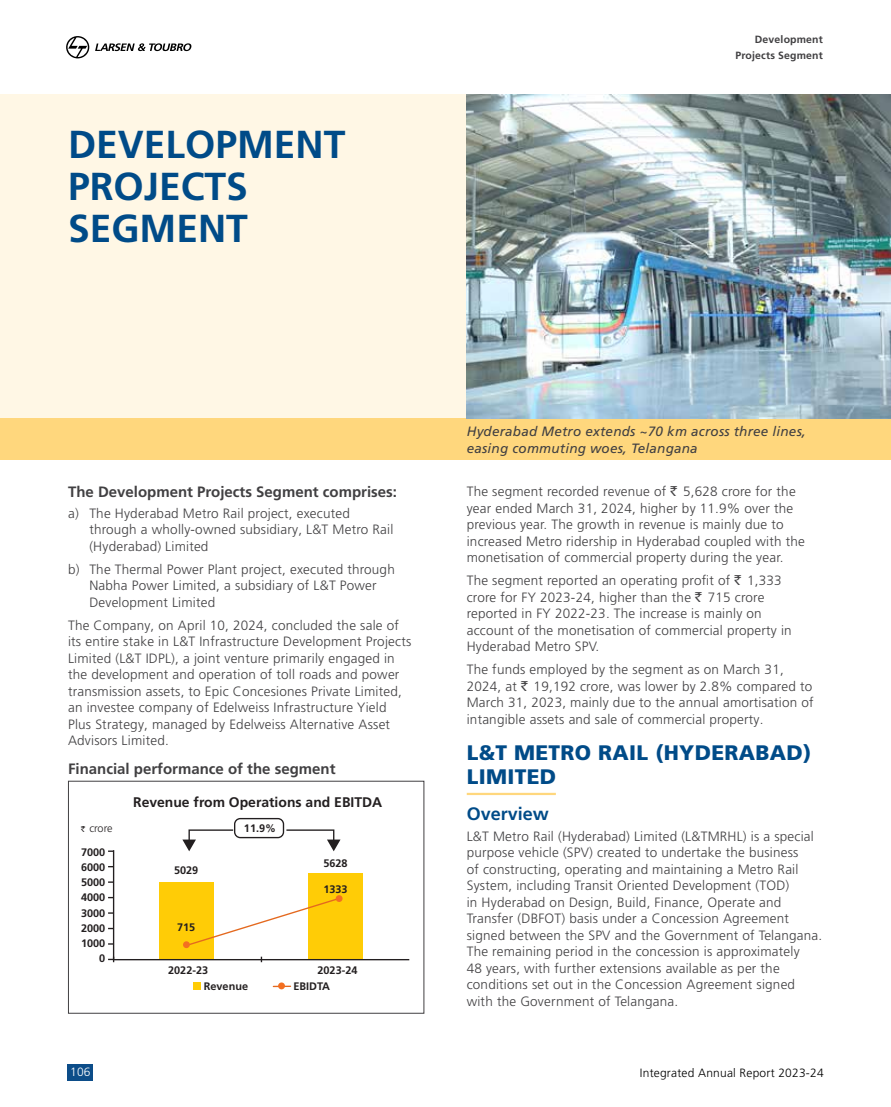
<style>
.page{position:relative;width:891px;height:1107px;background:#fff}
.page>*{position:absolute;margin:0;border:0;box-sizing:border-box;transform-origin:0 0}
.t1{font:700 39px/42px "Frutiger LT Pro";color:#004b88}
.t2{font:900 21px/24px "Frutiger LT Pro";letter-spacing:.015em;color:#004b88}
.t3{font:700 18px "Frutiger LT Pro";color:#004b88}
.t4{font:700 15px "Frutiger LT Pro";color:#414042}
.t5{font:700 13.95px "Frutiger LT Pro";color:#231f20}
.t6{font:300 13.5px/16.5px "Frutiger LT Pro";letter-spacing:.015em;color:#414042}
.t7{font:italic 13.5px/16.5px "Frutiger LT Pro";letter-spacing:.015em;color:#414042}
.t8{font:300 12px "Frutiger LT Pro";letter-spacing:.015em;color:#000}
.t9{font:300 12px "Frutiger LT Pro";color:#fff}
.t10{font:700 10.95px/15.3px "Frutiger LT Pro";color:#231f20}
.t11{font:300 10.95px "Frutiger LT Pro";letter-spacing:-.01em;color:#231f20}
.t12{font:700 10.5px/16.5px "Frutiger LT Pro";letter-spacing:.015em;color:#414042;text-align:right}
</style>
<div class="page">
<div style="left:0;top:419px;width:891px;height:41px;background:#ffd77d"></div>
<svg style="left:66px;top:36px;width:23px;height:22px"></svg>
<svg style="left:95px;top:43px;width:96px;height:8px"></svg>
<div style="left:68px;top:1064px;width:25px;height:16px;background:#0c4d89"></div>
<div style="left:0;top:94px;width:467px;height:325px;background:#fff7e5"></div>
<div style="left:234px;top:818px;width:50px;height:20px;border:1px solid #231f20;border-radius:6px"></div>
<div style="left:193px;top:982px;width:7px;height:8px;background:#ffcc06"></div>
<svg style="left:108px;top:829px;width:302px;height:133px"></svg>
<div style="left:183px;top:941px;width:7px;height:7px;background:#f36f21;border-radius:3px"></div>
<div style="left:335px;top:895px;width:8px;height:7px;background:#f36f21;border-radius:3px"></div>
<div style="left:278px;top:982px;width:7px;height:7px;background:#f36f21;border-radius:50%"></div>
<div style="left:68px;top:781px;width:356px;height:233px;border:1px solid #414042"></div>
<hr style="left:467px;top:793px;width:89px;height:2px;background:#ffd77d">
<img style="left:467px;top:94px;width:424px;height:325px">
<h1 class="t1" style="left:68px;top:123px;width:279px">DEVELOPMENT<br>PROJECTS<br>SEGMENT</h1>
<p class="t12" style="left:736px;top:31px;width:89px">Development<br>Projects Segment</p>
<p class="t4" style="left:68px;top:483px;width:330px">The Development Projects Segment comprises:</p>
<p class="t6" style="left:89px;top:505px;width:306px;text-indent:-21px">a) The Hyderabad Metro Rail project, executed through a wholly-owned subsidiary, L&amp;T Metro Rail (Hyderabad) Limited</p>
<p class="t6" style="left:89px;top:561px;width:307px;text-indent:-21px">b) The Thermal Power Plant project, executed through<br>Nabha Power Limited, a subsidiary of L&amp;T Power<br>Development Limited</p>
<p class="t6" style="left:68px;top:617px;width:345px">The Company, on April 10, 2024, concluded the sale of its entire stake in L&amp;T Infrastructure Development Projects Limited (L&amp;T IDPL), a joint venture primarily engaged in the development and operation of toll roads and power transmission assets, to Epic Concesiones Private Limited, an investee company of Edelweiss Infrastructure Yield Plus Strategy, managed by Edelweiss Alternative Asset Advisors Limited.</p>
<p class="t4" style="left:68px;top:760px;width:269px">Financial performance of the segment</p>
<p class="t11" style="left:89px;top:822px;width:25px">crore</p>
<p class="t10" style="left:81px;top:844px;width:26px">7000<br>6000</p>
<p class="t10" style="left:81px;top:875px;width:26px;text-align:right">5000<br>4000<br>3000<br>2000<br>1000<br>0</p>
<p class="t5" style="left:133px;top:794px;width:251px">Revenue from Operations and EBITDA</p>
<p class="t10" style="left:244px;top:820px;width:34px">11.9%</p>
<p class="t10" style="left:174px;top:862px;width:26px">5029</p>
<p class="t10" style="left:177px;top:919px;width:20px">715</p>
<p class="t10" style="left:168px;top:962px;width:42px">2022-23</p>
<p class="t10" style="left:323px;top:855px;width:26px">5628</p>
<p class="t10" style="left:323px;top:881px;width:26px">1333</p>
<p class="t10" style="left:318px;top:962px;width:42px">2023-24</p>
<p class="t10" style="left:204px;top:979px;width:46px">Revenue</p>
<p class="t10" style="left:293px;top:979px;width:38px">EBIDTA</p>
<p class="t7" style="left:467px;top:423px;width:341px">Hyderabad Metro extends ~70 km across three lines, easing commuting woes, Telangana</p>
<p class="t6" style="left:467px;top:483px;width:340px">The segment recorded revenue of 5,628 crore for the year ended March 31, 2024, higher by 11.9% over the previous year. The growth in revenue is mainly due to increased Metro ridership in Hyderabad coupled with the monetisation of commercial property during the year.</p>
<p class="t6" style="left:467px;top:572px;width:327px">The segment reported an operating profit of 1,333 crore for FY 2023-24, higher than the 715 crore reported in FY 2022-23. The increase is mainly on account of the monetisation of commercial property in Hyderabad Metro SPV.</p>
<p class="t6" style="left:467px;top:661px;width:348px">The funds employed by the segment as on March 31, 2024, at 19,192 crore, was lower by 2.8% compared to March 31, 2023, mainly due to the annual amortisation of intangible assets and sale of commercial property.</p>
<h2 class="t2" style="left:467px;top:741px;width:346px">L&amp;T METRO RAIL (HYDERABAD)<br>LIMITED</h2>
<h3 class="t3" style="left:467px;top:803px;width:84px">Overview</h3>
<p class="t6" style="left:467px;top:828px;width:357px">L&amp;T Metro Rail (Hyderabad) Limited (L&amp;TMRHL) is a special purpose vehicle (SPV) created to undertake the business<br>of constructing, operating and maintaining a Metro Rail System, including Transit Oriented Development (TOD)<br>in Hyderabad on Design, Build, Finance, Operate and Transfer (DBFOT) basis under a Concession Agreement signed between the SPV and the Government of Telangana.<br>The remaining period in the concession is approximately<br>48 years, with further extensions available as per the conditions set out in the Concession Agreement signed with the Government of Telangana.</p>
<p class="t9" style="left:70px;top:1065px;width:22px">106</p>
<p class="t8" style="left:640px;top:1066px;width:185px">Integrated Annual Report 2023-24</p>
</div>
